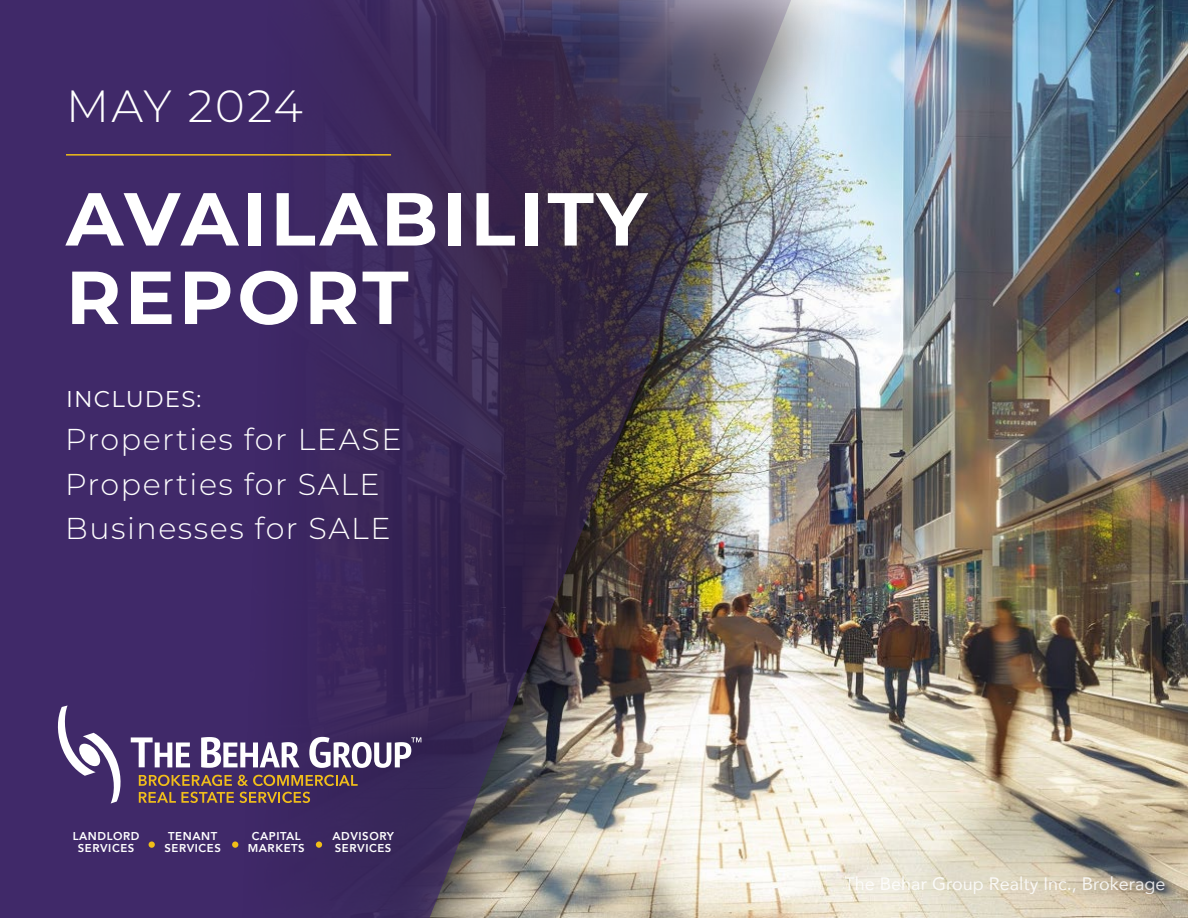
<style>
.page{position:relative;width:1188px;height:918px;background:#fff}
.page>*{position:absolute;margin:0;border:0;box-sizing:border-box;transform-origin:0 0}
.t1{font:700 74.85px/78.4px "Montserrat";letter-spacing:.05em;color:#fff}
.t2{font:300 45px "Montserrat";letter-spacing:.045em;color:#fff}
.t3{font:300 30.15px/44.7px "Montserrat";letter-spacing:.05em;color:#fff}
.t4{font:22.8px "Montserrat";letter-spacing:.05em;color:#fff}
.t5{font:18px "Avenir";color:#fff}
.t6{font:800 11.4px/12.1px "Avenir";letter-spacing:.05em;color:#fff;text-align:center}
</style>
<div class="page">
<img style="left:856px;top:0;width:332px;height:918px">
<div style="left:0;top:0;width:856px;height:918px;background:#000;opacity:.59"></div>
<img style="left:0;top:0;width:792px;height:918px">
<hr style="left:66px;top:154px;width:325px;height:2px;background:#f1be18">
<div style="left:232px;top:841px;width:6px;height:7px;background:#f1be18;border-radius:50%"></div>
<div style="left:149px;top:841px;width:6px;height:7px;background:#f1be18;border-radius:50%"></div>
<div style="left:316px;top:841px;width:6px;height:7px;background:#f1be18;border-radius:50%"></div>
<svg style="left:139px;top:775px;width:93px;height:11px"></svg>
<svg style="left:238px;top:775px;width:120px;height:11px"></svg>
<svg style="left:139px;top:792px;width:171px;height:11px;background:#846248"></svg>
<svg style="left:131px;top:737px;width:59px;height:30px"></svg>
<svg style="left:201px;top:737px;width:98px;height:31px"></svg>
<svg style="left:56px;top:705px;width:66px;height:99px"></svg>
<svg style="left:309px;top:737px;width:112px;height:31px"></svg>
<h2 class="t2" style="left:66px;top:76px;width:239px">MAY 2024</h2>
<h1 class="t1" style="left:66px;top:176px;width:583px">AVAILABILITY<br>REPORT</h1>
<h3 class="t4" style="left:66px;top:383px;width:137px">INCLUDES:</h3>
<h3 class="t3" style="left:65px;top:416px;width:338px">Properties for LEASE<br>Properties for SALE<br>Businesses for SALE</h3>
<p class="t6" style="left:73px;top:830px;width:68px">LANDLORD<br>SERVICES</p>
<p class="t6" style="left:164px;top:830px;width:58px">TENANT<br>SERVICES</p>
<p class="t6" style="left:248px;top:830px;width:59px">CAPITAL<br>MARKETS</p>
<p class="t6" style="left:332px;top:830px;width:63px;text-align:left">ADVISORY<br>SERVICES</p>
<h3 class="t5" style="left:845px;top:869px;width:322px">The Behar Group Realty Inc., Brokerage</h3>
</div>
